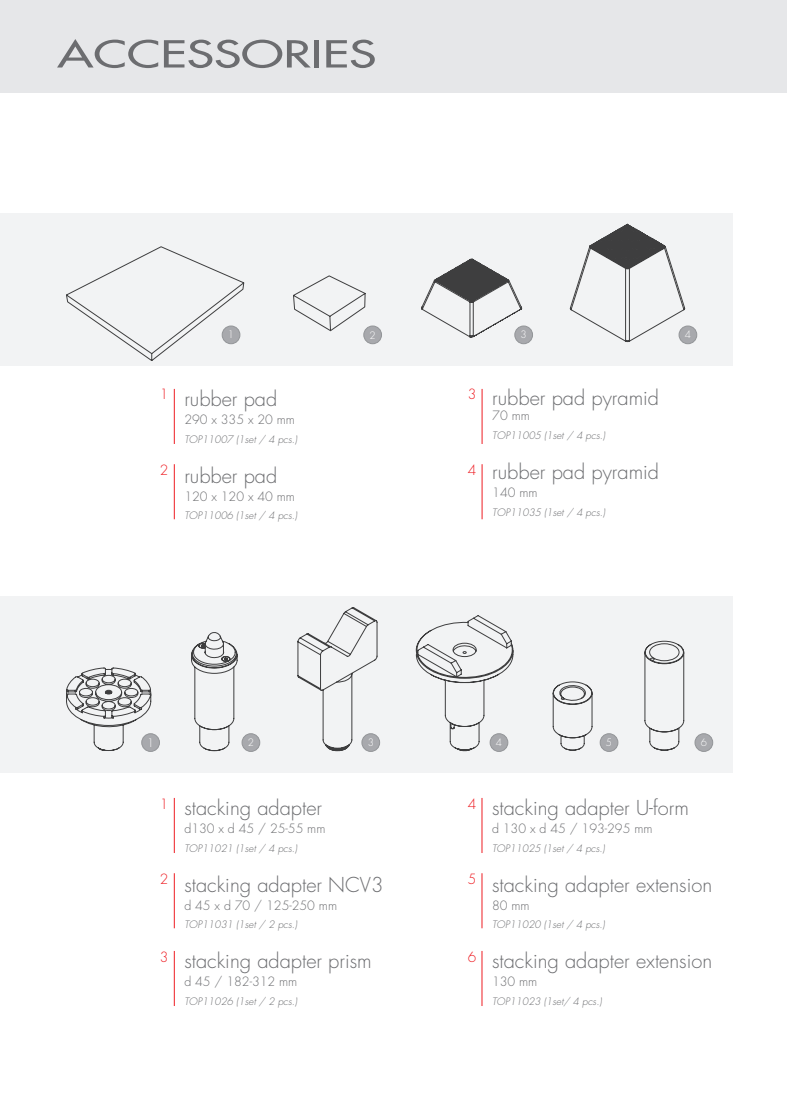
<style>
.page{position:relative;width:787px;height:1095px;background:#fff}
.page>*{position:absolute;margin:0;border:0;box-sizing:border-box;transform-origin:0 0}
.t1{font:36.25px "Futura";color:#6c6d70;scale:1.4 1}
.t2{font:300 20px "Futura";color:#6c6d70}
.t3{font:300 13.75px "Futura";color:#ee1d23}
.t4{font:300 12.5px "Futura";color:#6c6d70}
.t5{font:300 11.25px "Futura";color:#fff}
.t6{font:italic 300 10px "Futura";color:#6c6d70}
.t7{font:300 10px "Futura";color:#fff}
</style>
<div class="page">
<div style="left:0;top:0;width:787px;height:92px;background:#e6e7e9"></div>
<div style="left:0;top:213px;width:732px;height:153px;background:#f2f3f4"></div>
<div style="left:0;top:596px;width:732px;height:177px;background:#f2f3f4"></div>
<svg style="left:66px;top:246px;width:178px;height:115px"></svg>
<svg style="left:293px;top:275px;width:73px;height:56px"></svg>
<svg style="left:570px;top:224px;width:115px;height:118px"></svg>
<svg style="left:421px;top:259px;width:101px;height:78px"></svg>
<svg style="left:191px;top:632px;width:46px;height:119px"></svg>
<svg style="left:415px;top:615px;width:98px;height:136px"></svg>
<svg style="left:66px;top:668px;width:85px;height:83px"></svg>
<svg style="left:297px;top:607px;width:80px;height:144px"></svg>
<svg style="left:553px;top:682px;width:39px;height:69px"></svg>
<svg style="left:644px;top:641px;width:40px;height:110px"></svg>
<hr style="left:174px;top:798px;width:1px;height:55px;background:#ee1d23">
<hr style="left:174px;top:873px;width:1px;height:55px;background:#ee1d23">
<hr style="left:174px;top:951px;width:1px;height:55px;background:#ee1d23">
<hr style="left:482px;top:798px;width:1px;height:55px;background:#ee1d23">
<hr style="left:482px;top:873px;width:1px;height:55px;background:#ee1d23">
<hr style="left:482px;top:951px;width:1px;height:55px;background:#ee1d23">
<hr style="left:482px;top:389px;width:1px;height:55px;background:#ee1d23">
<hr style="left:482px;top:464px;width:1px;height:55px;background:#ee1d23">
<hr style="left:174px;top:389px;width:1px;height:55px;background:#ee1d23">
<hr style="left:174px;top:464px;width:1px;height:55px;background:#ee1d23">
<div style="left:222px;top:326px;width:18px;height:18px;background:#a8a9ad;border-radius:50%"></div>
<div style="left:222px;top:326px;width:18px;height:18px;border:1px solid #939598;border-radius:50%"></div>
<div style="left:364px;top:326px;width:17px;height:18px;background:#a8a9ad;border-radius:50%"></div>
<div style="left:363px;top:326px;width:19px;height:18px;border:1px solid #939598;border-radius:50%"></div>
<div style="left:679px;top:326px;width:17px;height:18px;background:#a8a9ad;border-radius:50%"></div>
<div style="left:679px;top:326px;width:18px;height:18px;border:1px solid #939598;border-radius:50%"></div>
<div style="left:515px;top:326px;width:17px;height:18px;background:#a8a9ad;border-radius:50%"></div>
<div style="left:514px;top:326px;width:18px;height:18px;border:1px solid #939598;border-radius:50%"></div>
<div style="left:142px;top:734px;width:17px;height:17px;background:#a8a9ad;border-radius:50%"></div>
<div style="left:142px;top:733px;width:18px;height:19px;border:1px solid #939598;border-radius:50%"></div>
<div style="left:242px;top:734px;width:18px;height:17px;background:#a8a9ad;border-radius:50%"></div>
<div style="left:242px;top:733px;width:18px;height:19px;border:1px solid #939598;border-radius:50%"></div>
<div style="left:490px;top:734px;width:18px;height:17px;background:#a8a9ad;border-radius:50%"></div>
<div style="left:490px;top:733px;width:18px;height:19px;border:1px solid #939598;border-radius:50%"></div>
<div style="left:362px;top:734px;width:17px;height:17px;background:#a8a9ad;border-radius:50%"></div>
<div style="left:362px;top:733px;width:18px;height:19px;border:1px solid #939598;border-radius:50%"></div>
<div style="left:600px;top:734px;width:18px;height:17px;background:#a8a9ad;border-radius:50%"></div>
<div style="left:600px;top:733px;width:18px;height:19px;border:1px solid #939598;border-radius:50%"></div>
<div style="left:695px;top:734px;width:17px;height:17px;background:#a8a9ad;border-radius:50%"></div>
<div style="left:695px;top:733px;width:18px;height:19px;border:1px solid #939598;border-radius:50%"></div>
<h1 class="t1" style="left:57px;top:31px;width:229px">ACCESSORIES</h1>
<p class="t7" style="left:228px;top:328px;width:8px">1</p>
<p class="t7" style="left:369px;top:329px;width:8px">2</p>
<p class="t7" style="left:520px;top:328px;width:8px">3</p>
<p class="t7" style="left:684px;top:328px;width:8px">4</p>
<h3 class="t3" style="left:160px;top:386px;width:10px">1</h3>
<h3 class="t3" style="left:160px;top:461px;width:10px">2</h3>
<h2 class="t2" style="left:184px;top:386px;width:94px">rubber pad</h2>
<p class="t4" style="left:184px;top:412px;width:112px">290 x 335 x 20 mm</p>
<p class="t6" style="left:184px;top:433px;width:114px">TOP11007 (1set / 4 pcs.)</p>
<h2 class="t2" style="left:184px;top:463px;width:94px">rubber pad</h2>
<p class="t4" style="left:184px;top:488px;width:112px">120 x 120 x 40 mm</p>
<p class="t6" style="left:184px;top:509px;width:114px">TOP11006 (1set / 4 pcs.)</p>
<h3 class="t3" style="left:468px;top:386px;width:10px">3</h3>
<h3 class="t3" style="left:468px;top:461px;width:10px">4</h3>
<h2 class="t2" style="left:492px;top:385px;width:168px">rubber pad pyramid</h2>
<p class="t4" style="left:492px;top:408px;width:39px">70 mm</p>
<p class="t6" style="left:492px;top:429px;width:114px">TOP11005 (1set / 4 pcs.)</p>
<h2 class="t2" style="left:492px;top:459px;width:168px">rubber pad pyramid</h2>
<p class="t4" style="left:492px;top:485px;width:47px">140 mm</p>
<p class="t6" style="left:492px;top:506px;width:114px">TOP11035 (1set / 4 pcs.)</p>
<p class="t5" style="left:147px;top:736px;width:8px">1</p>
<p class="t7" style="left:248px;top:736px;width:8px">2</p>
<p class="t7" style="left:368px;top:736px;width:8px">3</p>
<p class="t7" style="left:496px;top:735px;width:8px">4</p>
<p class="t7" style="left:606px;top:735px;width:8px">5</p>
<p class="t7" style="left:700px;top:735px;width:8px">6</p>
<h3 class="t3" style="left:160px;top:795px;width:10px">1</h3>
<h3 class="t3" style="left:160px;top:870px;width:10px">2</h3>
<h3 class="t3" style="left:160px;top:948px;width:10px">3</h3>
<h2 class="t2" style="left:184px;top:795px;width:139px">stacking adapter</h2>
<p class="t4" style="left:184px;top:820px;width:143px">d130 x d 45 / 25-55 mm</p>
<p class="t6" style="left:184px;top:841px;width:114px">TOP11021 (1set / 4 pcs.)</p>
<h2 class="t2" style="left:184px;top:871px;width:201px">stacking adapter NCV3</h2>
<p class="t4" style="left:184px;top:897px;width:154px">d 45 x d 70 / 125-250 mm</p>
<p class="t6" style="left:184px;top:918px;width:114px">TOP11031 (1set / 2 pcs.)</p>
<h2 class="t2" style="left:184px;top:948px;width:189px">stacking adapter prism</h2>
<p class="t4" style="left:184px;top:974px;width:115px">d 45 / 182-312 mm</p>
<p class="t6" style="left:184px;top:995px;width:114px">TOP11026 (1set / 2 pcs.)</p>
<h3 class="t3" style="left:468px;top:795px;width:10px">4</h3>
<h3 class="t3" style="left:468px;top:870px;width:10px">5</h3>
<h3 class="t3" style="left:468px;top:948px;width:10px">6</h3>
<h2 class="t2" style="left:492px;top:795px;width:198px">stacking adapter U-form</h2>
<p class="t4" style="left:492px;top:820px;width:162px">d 130 x d 45 / 193-295 mm</p>
<p class="t6" style="left:492px;top:841px;width:114px">TOP11025 (1set / 4 pcs.)</p>
<h2 class="t2" style="left:492px;top:871px;width:222px">stacking adapter extension</h2>
<p class="t4" style="left:492px;top:897px;width:39px">80 mm</p>
<p class="t6" style="left:492px;top:918px;width:114px">TOP11020 (1set / 4 pcs.)</p>
<h2 class="t2" style="left:492px;top:948px;width:222px">stacking adapter extension</h2>
<p class="t4" style="left:492px;top:974px;width:47px">130 mm</p>
<p class="t6" style="left:492px;top:995px;width:111px">TOP11023 (1set/ 4 pcs.)</p>
</div>
